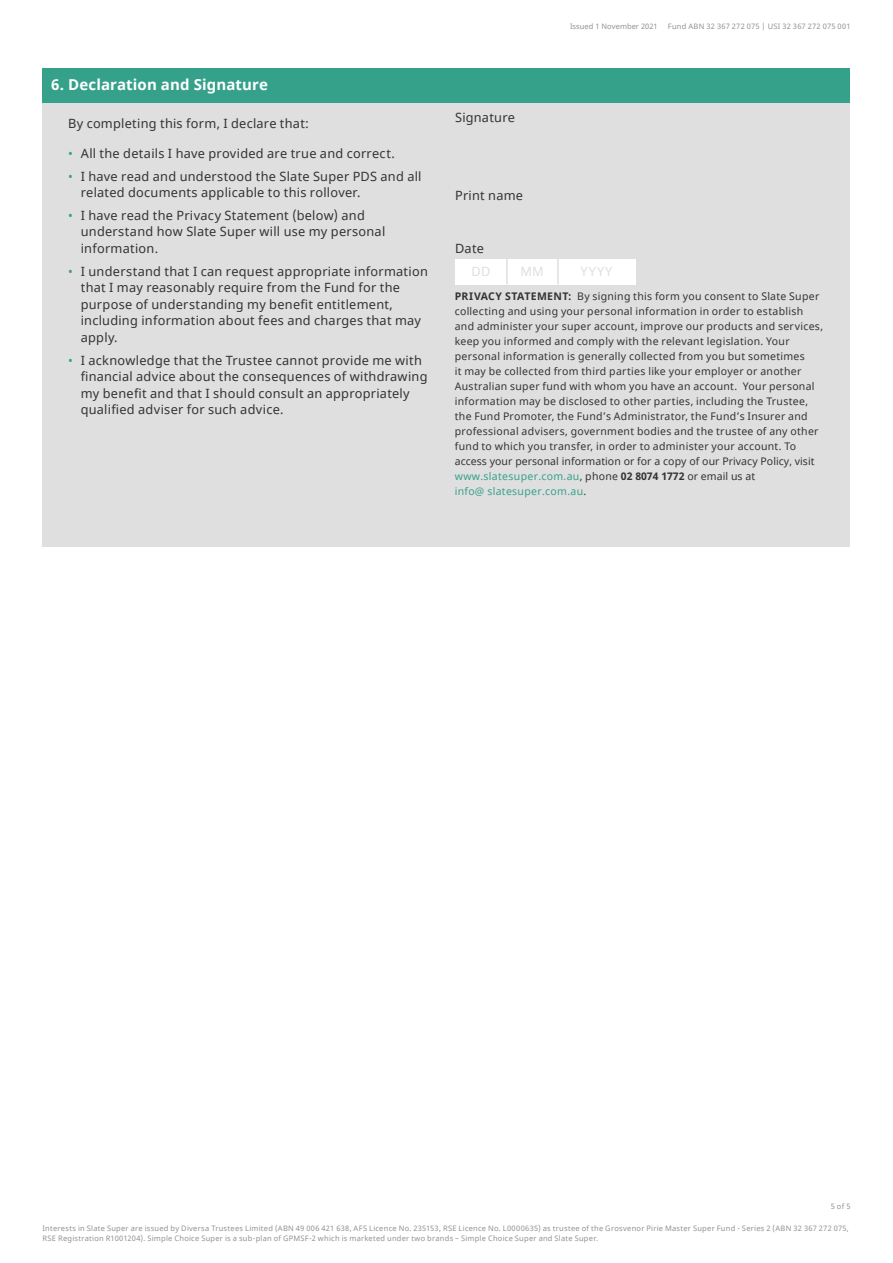
<style>
.page{position:relative;width:893px;height:1263px;background:#fff}
.page>*{position:absolute;margin:0;border:0;box-sizing:border-box;transform-origin:0 0}
.t1{font:700 15px "Noto Sans";letter-spacing:.01em;color:#fff}
.t2{font:12.75px/16.5px "Noto Sans";letter-spacing:.02em;color:#333}
.t3{font:12.75px "Noto Sans";letter-spacing:.08em;color:#e0dfdf}
.t4{font:10.5px/15px "Noto Sans";letter-spacing:.025em;color:#333}
.t5{font:7.5px/10.5px "Noto Sans";letter-spacing:.03em;color:#939291}
.t6{font:7.5px "Noto Sans";letter-spacing:.005em;color:#939291}
.s1{color:#36a18b}
.s2{font-weight:700}
</style>
<div class="page">
<div style="left:43px;top:68px;width:807px;height:479px;background:#e0dfdf"></div>
<div style="left:43px;top:68px;width:807px;height:34px;background:#36a18b"></div>
<div style="left:455px;top:259px;width:180px;height:25px;background:#fff"></div>
<hr style="left:506px;top:259px;width:2px;height:25px;background:#e0dfdf">
<hr style="left:557px;top:259px;width:2px;height:25px;background:#e0dfdf">
<h1 class="t1" style="left:51px;top:74px;width:218px">6. Declaration and Signature</h1>
<p class="t2" style="left:68px;top:116px;width:242px">By completing this form, I declare that:</p>
<p class="t2" style="left:68px;top:145px;width:328px"><span class="s1">•</span> All the details I have provided are true and correct.</p>
<p class="t2" style="left:81px;top:168px;width:342px;text-indent:-13px"><span class="s1">•</span> I have read and understood the Slate Super PDS and all related documents applicable to this rollover.</p>
<p class="t2" style="left:81px;top:208px;width:306px;text-indent:-13px"><span class="s1">•</span> I have read the Privacy Statement (below) and understand how Slate Super will use my personal information.</p>
<p class="t2" style="left:81px;top:263px;width:349px;text-indent:-13px"><span class="s1">•</span> I understand that I can request appropriate information that I may reasonably require from the Fund for the purpose of understanding my benefit entitlement, including information about fees and charges that may apply.</p>
<p class="t2" style="left:81px;top:352px;width:348px;text-indent:-13px"><span class="s1">•</span> I acknowledge that the Trustee cannot provide me with financial advice about the consequences of withdrawing my benefit and that I should consult an appropriately qualified adviser for such advice.</p>
<p class="t2" style="left:455px;top:110px;width:61px">Signature</p>
<p class="t2" style="left:455px;top:188px;width:69px">Print name</p>
<p class="t6" style="left:570px;top:21px;width:89px">Issued 1 November 2021</p>
<p class="t5" style="left:668px;top:22px;width:184px">Fund ABN 32 367 272 075 | USI 32 367 272 075 001</p>
<p class="t2" style="left:455px;top:240px;width:30px">Date</p>
<p class="t3" style="left:472px;top:263px;width:20px">DD</p>
<p class="t3" style="left:520px;top:263px;width:25px">MM</p>
<p class="t3" style="left:581px;top:263px;width:33px">YYYY</p>
<p class="t4" style="left:455px;top:289px;width:370px"><span class="s2">PRIVACY STATEMENT:</span> By signing this form you consent to Slate Super collecting and using your personal information in order to establish and administer your super account, improve our products and services, keep you informed and comply with the relevant legislation. Your personal information is generally collected from you but sometimes<br>it may be collected from third parties like your employer or another Australian super fund with whom you have an account. Your personal information may be disclosed to other parties, including the Trustee, the Fund Promoter, the Fund’s Administrator, the Fund’s Insurer and professional advisers, government bodies and the trustee of any other fund to which you transfer, in order to administer your account. To access your personal information or for a copy of our Privacy Policy, visit <span class="s1">www.slatesuper.com.au</span>, phone <span class="s2">02 8074 1772</span> or email us at<br><span class="s1">info@ slatesuper.com.au</span>.</p>
<p class="t5" style="left:831px;top:1201px;width:21px">5 of 5</p>
<p class="t5" style="left:43px;top:1223px;width:808px">Interests in Slate Super are issued by Diversa Trustees Limited (ABN 49 006 421 638, AFS Licence No. 235153, RSE Licence No. L0000635) as trustee of the Grosvenor Pirie Master Super Fund - Series 2 (ABN 32 367 272 075,<br>RSE Registration R1001204). Simple Choice Super is a sub-plan of GPMSF-2 which is marketed under two brands – Simple Choice Super and Slate Super.</p>
</div>
